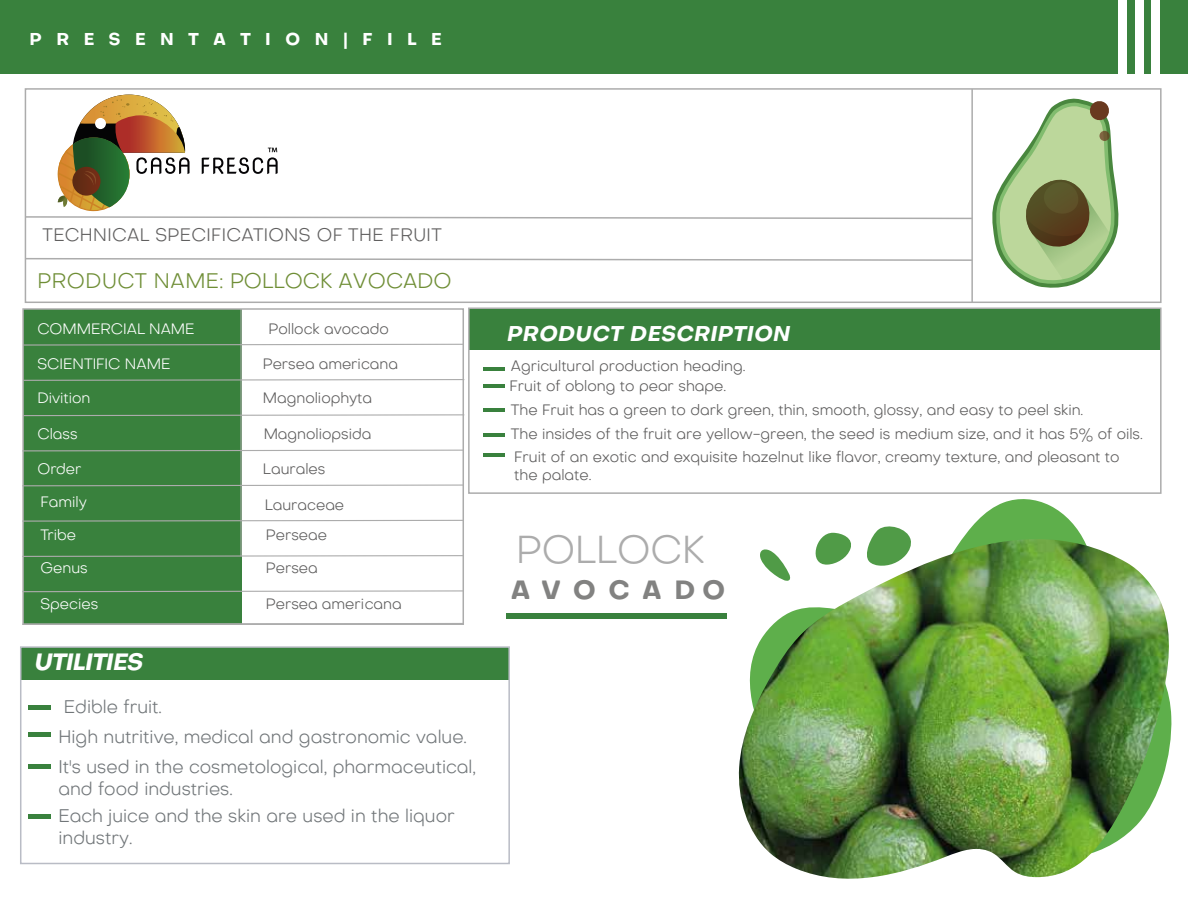
<style>
.page{position:relative;width:1188px;height:918px;background:#fff}
.page>*{position:absolute;margin:0;border:0;box-sizing:border-box;transform-origin:0 0}
.t1{font:300 38.7px "Octarine";color:#acacac}
.t2{font:700 25.95px "Octarine";letter-spacing:.48em;color:#828281}
.t3{font:italic 700 23.25px "Octarine";letter-spacing:-.025em;color:#fff}
.t4{font:300 21px "Octarine";color:#6f8e36}
.t5{font:italic 700 21px "Octarine";letter-spacing:.025em;color:#fff}
.t6{font:300 18.15px/29.8px "Octarine";color:#717679}
.t7{font:300 18px "Octarine";letter-spacing:.025em;color:#605f5f}
.t8{font:700 16.95px "Octarine";letter-spacing:.865em;color:#fff}
.t9{font:300 15px/20px "Octarine";color:#5d5c5c}
.t10{font:300 15px "Octarine";color:#fff}
.t11{font:700 14.55px "Raleway";letter-spacing:.51em;color:#fff}
</style>
<div class="page">
<hr style="left:971px;top:89px;width:2px;height:213px;background:#acacac">
<div style="left:25px;top:88px;width:1137px;height:215px;border:2px solid #acacac"></div>
<svg style="left:24px;top:257px;width:948px;height:5px"></svg>
<div style="left:0;top:0;width:1188px;height:74px;background:#39813d"></div>
<div style="left:1152px;top:0;width:8px;height:74px;background:#fff"></div>
<div style="left:1135px;top:0;width:9px;height:74px;background:#fff"></div>
<div style="left:1118px;top:0;width:9px;height:74px;background:#fff"></div>
<div style="left:23px;top:309px;width:218px;height:315px;background:#39813d"></div>
<svg style="left:25px;top:343px;width:436px;height:3px"></svg>
<svg style="left:25px;top:379px;width:440px;height:2px"></svg>
<svg style="left:25px;top:414px;width:440px;height:3px"></svg>
<svg style="left:25px;top:449px;width:436px;height:3px"></svg>
<svg style="left:25px;top:484px;width:436px;height:3px"></svg>
<svg style="left:25px;top:519px;width:436px;height:3px"></svg>
<svg style="left:25px;top:555px;width:436px;height:3px"></svg>
<svg style="left:25px;top:590px;width:436px;height:3px"></svg>
<hr style="left:240px;top:309px;width:2px;height:247px;background:#acacac">
<div style="left:22px;top:308px;width:442px;height:317px;border:2px solid #acacac"></div>
<svg style="left:24px;top:95px;width:948px;height:125px"></svg>
<svg style="left:992px;top:98px;width:127px;height:190px"></svg>
<div style="left:20px;top:647px;width:489px;height:32px;background:#39813d"></div>
<div style="left:20px;top:646px;width:490px;height:218px;border:2px solid #b9bcc5"></div>
<hr style="left:28px;top:705px;width:23px;height:4px;background:#39813d">
<hr style="left:28px;top:733px;width:23px;height:4px;background:#39813d">
<hr style="left:28px;top:765px;width:23px;height:4px;background:#39813d">
<div style="left:28px;top:814px;width:22px;height:5px;background:#39813d"></div>
<div style="left:469px;top:308px;width:692px;height:42px;background:#39813d"></div>
<hr style="left:484px;top:367px;width:21px;height:4px;background:#39813d">
<hr style="left:483px;top:384px;width:21px;height:3px;background:#39813d">
<hr style="left:484px;top:409px;width:21px;height:3px;background:#39813d">
<hr style="left:484px;top:433px;width:21px;height:4px;background:#39813d">
<hr style="left:483px;top:453px;width:21px;height:4px;background:#39813d">
<div style="left:468px;top:308px;width:694px;height:186px;border:2px solid #acacac"></div>
<div style="left:506px;top:613px;width:221px;height:6px;background:#39813d"></div>
<svg style="left:821px;top:499px;width:263px;height:40px"></svg>
<svg style="left:866px;top:523px;width:46px;height:16px"></svg>
<img style="left:738px;top:539px;width:434px;height:340px">
<p class="t11" style="left:51px;top:23px;width:302px">PRESENTACIÓN|FICHAS</p>
<p class="t8" style="left:30px;top:26px;width:414px">P R E S E NTATIO N |FILE</p>
<p class="t7" style="left:43px;top:221px;width:401px">TECHNICAL SPECIFICATIONS OF THE FRUIT</p>
<h3 class="t4" style="left:37px;top:264px;width:416px">PRODUCT NAME: POLLOCK AVOCADO</h3>
<p class="t9" style="left:269px;top:318px;width:122px">Pollock avocado</p>
<p class="t10" style="left:37px;top:317px;width:159px">COMMERCIAL NAME</p>
<p class="t10" style="left:37px;top:352px;width:134px">SCIENTIFIC NAME</p>
<p class="t9" style="left:263px;top:353px;width:137px">Persea americana</p>
<p class="t10" style="left:37px;top:386px;width:55px">Divition</p>
<p class="t9" style="left:263px;top:386px;width:111px">Magnoliophyta</p>
<p class="t10" style="left:37px;top:422px;width:42px">Class</p>
<p class="t9" style="left:264px;top:422px;width:109px">Magnoliopsida</p>
<p class="t10" style="left:37px;top:457px;width:46px">Order</p>
<p class="t9" style="left:263px;top:457px;width:64px">Laurales</p>
<p class="t10" style="left:40px;top:490px;width:48px">Family</p>
<p class="t9" style="left:265px;top:494px;width:81px">Lauraceae</p>
<p class="t10" style="left:40px;top:523px;width:37px">Tribe</p>
<p class="t9" style="left:266px;top:523px;width:63px">Perseae</p>
<p class="t10" style="left:40px;top:556px;width:49px">Genus</p>
<p class="t9" style="left:266px;top:557px;width:53px">Persea</p>
<p class="t10" style="left:40px;top:592px;width:59px">Species</p>
<p class="t9" style="left:266px;top:593px;width:137px">Persea americana</p>
<h3 class="t3" style="left:34px;top:644px;width:110px">UTILITIES</h3>
<p class="t6" style="left:58px;top:691px;width:419px;text-indent:5px">Edible fruit.<br>High nutritive, medical and gastronomic value.<br>It's used in the cosmetological, pharmaceutical,</p>
<p class="t6" style="left:58px;top:773px;width:398px;line-height:27.8px">and food industries.<br>Each juice and the skin are used in the liquor</p>
<p class="t6" style="left:58px;top:822px;width:75px">industry.</p>
<h3 class="t5" style="left:506px;top:317px;width:284px">PRODUCT DESCRIPTION</h3>
<p class="t9" style="left:510px;top:354px;width:237px">Agricultural production heading.<br>Fruit of oblong to pear shape.</p>
<p class="t9" style="left:511px;top:396px;width:634px;line-height:24.9px">The Fruit has a green to dark green, thin, smooth, glossy, and easy to peel skin.<br>The insides of the fruit are yellow-green, the seed is medium size, and it has 5% of oils.</p>
<p class="t9" style="left:514px;top:447px;width:607px;line-height:18px">Fruit of an exotic and exquisite hazelnut like flavor, creamy texture, and pleasant to the palate.</p>
<h1 class="t1" style="left:516px;top:519px;width:190px">POLLOCK</h1>
<h2 class="t2" style="left:511px;top:570px;width:216px">AVOCADO</h2>
</div>
